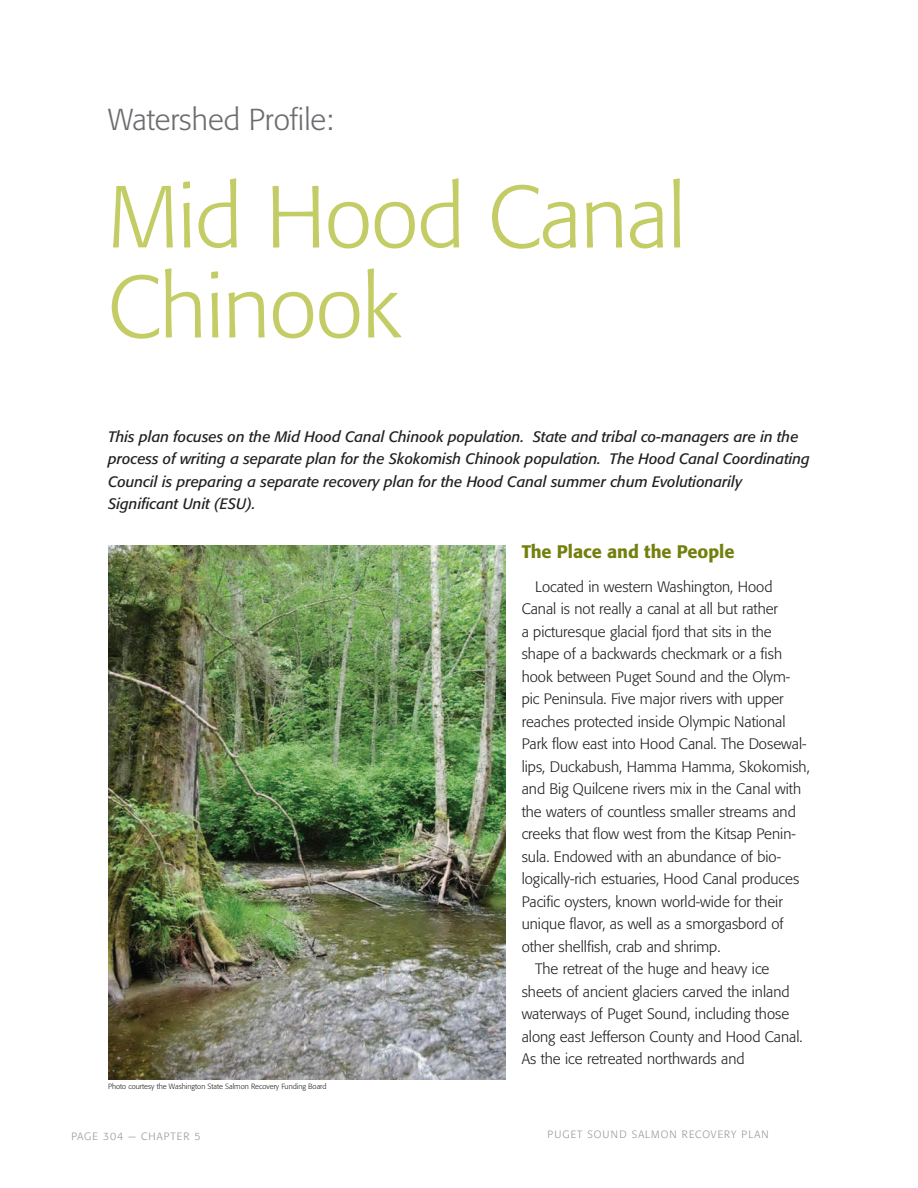
<style>
.page{position:relative;width:918px;height:1188px;background:#fff}
.page>*{position:absolute;margin:0;border:0;box-sizing:border-box;transform-origin:0 0}
.t1{font:300 87px/90px "Formata";letter-spacing:-.01em;color:#c4cc66}
.t2{font:300 30px "Formata";color:#6c6d70}
.t3{font:500 18px "Formata";color:#74800e}
.t4{font:300 15px "Formata";color:#231f20}
.t5{font:italic 15px/22.5px "Formata";color:#231f20}
.t6{font:300 10.5px "Formata";letter-spacing:.1em;color:#939598}
.t7{font:300 7.5px "Formata";color:#231f20}
</style>
<div class="page">
<img style="left:108px;top:546px;width:397px;height:534px">
<h2 class="t2" style="left:108px;top:102px;width:227px">Watershed Profile:</h2>
<h1 class="t1" style="left:108px;top:173px;width:579px">Mid Hood Canal<br>Chinook</h1>
<p class="t5" style="left:108px;top:425px;width:703px">This plan focuses on the Mid Hood Canal Chinook population. State and tribal co-managers are in the process of writing a separate plan for the Skokomish Chinook population. The Hood Canal Coordinating Council is preparing a separate recovery plan for the Hood Canal summer chum Evolutionarily Significant Unit (ESU).</p>
<p class="t3" style="left:522px;top:541px;width:214px">The Place and the People</p>
<p class="t4" style="left:535px;top:578px;width:239px">Located in western Washington, Hood</p>
<p class="t4" style="left:522px;top:600px;width:258px">Canal is not really a canal at all but rather</p>
<p class="t4" style="left:522px;top:623px;width:252px">a picturesque glacial fjord that sits in the</p>
<p class="t4" style="left:522px;top:645px;width:262px">shape of a backwards checkmark or a fish</p>
<p class="t4" style="left:522px;top:668px;width:270px">hook between Puget Sound and the Olym-</p>
<p class="t4" style="left:522px;top:690px;width:263px">pic Peninsula. Five major rivers with upper</p>
<p class="t4" style="left:522px;top:713px;width:265px">reaches protected inside Olympic National</p>
<p class="t4" style="left:522px;top:735px;width:286px">Park flow east into Hood Canal. The Dosewal-</p>
<p class="t4" style="left:522px;top:758px;width:290px">lips, Duckabush, Hamma Hamma, Skokomish,</p>
<p class="t4" style="left:522px;top:780px;width:281px">and Big Quilcene rivers mix in the Canal with</p>
<p class="t4" style="left:522px;top:803px;width:276px">the waters of countless smaller streams and</p>
<p class="t4" style="left:522px;top:825px;width:276px">creeks that flow west from the Kitsap Penin-</p>
<p class="t4" style="left:522px;top:848px;width:261px">sula. Endowed with an abundance of bio-</p>
<p class="t4" style="left:522px;top:870px;width:279px">logically-rich estuaries, Hood Canal produces</p>
<p class="t4" style="left:522px;top:893px;width:263px">Pacific oysters, known world-wide for their</p>
<p class="t4" style="left:522px;top:915px;width:263px">unique flavor, as well as a smorgasbord of</p>
<p class="t4" style="left:522px;top:938px;width:200px">other shellfish, crab and shrimp.</p>
<p class="t4" style="left:535px;top:960px;width:236px">The retreat of the huge and heavy ice</p>
<p class="t4" style="left:522px;top:983px;width:269px">sheets of ancient glaciers carved the inland</p>
<p class="t4" style="left:522px;top:1005px;width:269px">waterways of Puget Sound, including those</p>
<p class="t4" style="left:522px;top:1028px;width:283px">along east Jefferson County and Hood Canal.</p>
<p class="t4" style="left:522px;top:1050px;width:224px">As the ice retreated northwards and</p>
<p class="t7" style="left:108px;top:1082px;width:220px">Photo courtesy the Washington State Salmon Recovery Funding Board</p>
<p class="t6" style="left:71px;top:1130px;width:131px">PAGE 304 — CHAPTER 5</p>
<p class="t6" style="left:548px;top:1129px;width:223px">PUGET SOUND SALMON RECOVERY PLAN</p>
</div>
